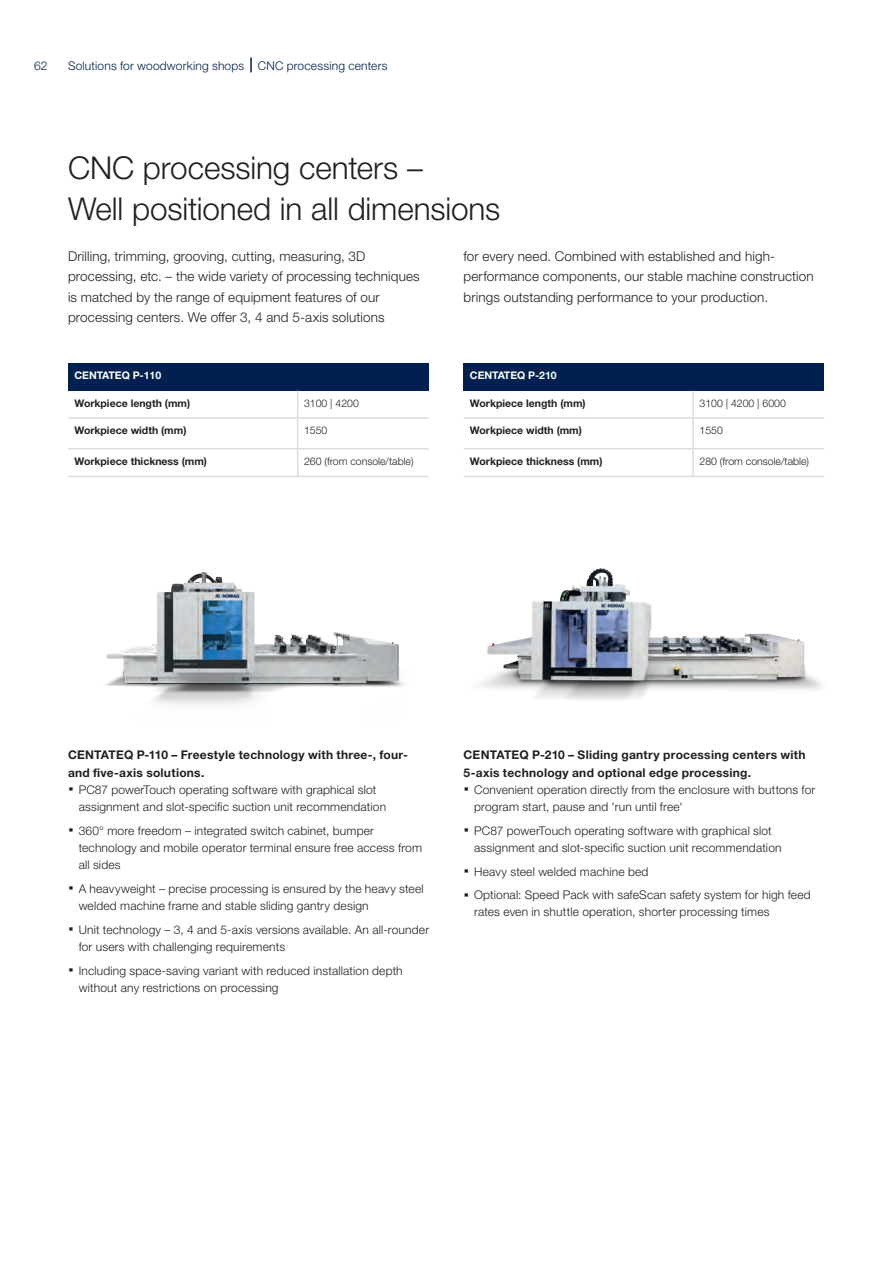
<style>
.page{position:relative;width:893px;height:1263px;background:#fff}
.page>*{position:absolute;margin:0;border:0;box-sizing:border-box;transform-origin:0 0}
.t1{font:300 31.5px/40.8px "Helvetica Neue LTW1 G";letter-spacing:-.005em;color:#231f20}
.t2{font:300 13.5px/20.4px "Helvetica Neue LTW1 G";letter-spacing:.01em;color:#231f20}
.t3{font:300 12px/17.2px "Helvetica Neue LTW1 G";letter-spacing:.015em;color:#231f20}
.t4{font:700 12px "Helvetica Neue LTW1 G";letter-spacing:.02em;color:#231f20}
.t5{font:300 12px "Helvetica Neue LTW1 G";letter-spacing:.015em;color:#00214f}
.t6{font:700 10.5px "Helvetica Neue LTW1 G";color:#231f20}
.t7{font:300 10.5px "Helvetica Neue LTW1 G";color:#231f20}
.t8{font:700 10.5px "Helvetica Neue LTW1 G";color:#fff}
.s1{font-weight:700;font-size:21px}
</style>
<div class="page">
<img style="left:105px;top:571px;width:299px;height:134px">
<img style="left:480px;top:568px;width:342px;height:132px">
<div style="left:68px;top:363px;width:361px;height:28px;background:#00214f"></div>
<hr style="left:68px;top:417px;width:230px;height:2px;background:#dcdddf">
<hr style="left:298px;top:417px;width:131px;height:2px;background:#dcdddf">
<hr style="left:68px;top:448px;width:230px;height:2px;background:#dcdddf">
<hr style="left:68px;top:476px;width:230px;height:1px;background:#dcdddf">
<svg style="left:297px;top:391px;width:1px;height:85px"></svg>
<hr style="left:298px;top:448px;width:131px;height:2px;background:#dcdddf">
<hr style="left:298px;top:476px;width:131px;height:1px;background:#dcdddf">
<svg style="left:250px;top:58px;width:2px;height:14px"></svg>
<div style="left:463px;top:363px;width:361px;height:28px;background:#00214f"></div>
<hr style="left:692px;top:391px;width:2px;height:26px;background:#dcdddf">
<hr style="left:463px;top:417px;width:230px;height:2px;background:#dcdddf">
<hr style="left:692px;top:419px;width:2px;height:29px;background:#dcdddf">
<hr style="left:693px;top:417px;width:131px;height:2px;background:#dcdddf">
<hr style="left:463px;top:448px;width:230px;height:2px;background:#dcdddf">
<hr style="left:463px;top:476px;width:230px;height:1px;background:#dcdddf">
<hr style="left:692px;top:450px;width:2px;height:26px;background:#dcdddf">
<hr style="left:693px;top:448px;width:131px;height:2px;background:#dcdddf">
<hr style="left:693px;top:476px;width:131px;height:1px;background:#dcdddf">
<p class="t5" style="left:34px;top:58px;width:15px">62</p>
<p class="t5" style="left:68px;top:58px;width:321px">Solutions for woodworking shops CNC processing centers</p>
<h1 class="t1" style="left:68px;top:148px;width:434px">CNC processing centers –<br>Well positioned in all dimensions</h1>
<p class="t2" style="left:68px;top:246px;width:353px">Drilling, trimming, grooving, cutting, measuring, 3D processing, etc. – the wide variety of processing techniques is matched by the range of equipment features of our processing centers. We offer 3, 4 and 5-axis solutions</p>
<p class="t2" style="left:463px;top:246px;width:352px">for every need. Combined with established and high&shy;performance components, our stable machine construction brings outstanding performance to your production.</p>
<p class="t8" style="left:74px;top:369px;width:88px">CENTATEQ P-110</p>
<p class="t6" style="left:74px;top:396px;width:117px">Workpiece length (mm)</p>
<p class="t7" style="left:304px;top:396px;width:56px">3100 | 4200</p>
<p class="t6" style="left:74px;top:424px;width:114px">Workpiece width (mm)</p>
<p class="t7" style="left:304px;top:424px;width:25px">1550</p>
<p class="t6" style="left:74px;top:455px;width:134px">Workpiece thickness (mm)</p>
<p class="t7" style="left:304px;top:455px;width:111px">260 (from console/table)</p>
<p class="t8" style="left:470px;top:369px;width:88px">CENTATEQ P-210</p>
<p class="t6" style="left:470px;top:396px;width:117px">Workpiece length (mm)</p>
<p class="t7" style="left:699px;top:396px;width:88px">3100 | 4200 | 6000</p>
<p class="t6" style="left:470px;top:424px;width:114px">Workpiece width (mm)</p>
<p class="t7" style="left:699px;top:424px;width:25px">1550</p>
<p class="t6" style="left:470px;top:455px;width:134px">Workpiece thickness (mm)</p>
<p class="t7" style="left:699px;top:455px;width:111px">280 (from console/table)</p>
<p class="t4" style="left:68px;top:748px;width:342px">CENTATEQ P-110 – Freestyle technology with three-, four-</p>
<p class="t4" style="left:68px;top:765px;width:138px">and five-axis solutions.</p>
<p class="t3" style="left:68px;top:781px;width:310px"><span class="s1">·</span> PC87 powerTouch operating software with graphical slot</p>
<p class="t3" style="left:79px;top:798px;width:309px">assignment and slot-specific suction unit recommendation</p>
<p class="t3" style="left:79px;top:822px;width:345px;text-indent:-11px"><span class="s1">·</span> 360° more freedom – integrated switch cabinet, bumper technology and mobile operator terminal ensure free access from all sides</p>
<p class="t3" style="left:79px;top:880px;width:347px;text-indent:-11px"><span class="s1">·</span> A heavyweight – precise processing is ensured by the heavy steel welded machine frame and stable sliding gantry design</p>
<p class="t3" style="left:79px;top:921px;width:352px;text-indent:-11px"><span class="s1">·</span> Unit technology – 3, 4 and 5-axis versions available. An all-rounder for users with challenging requirements</p>
<p class="t3" style="left:79px;top:962px;width:326px;text-indent:-11px"><span class="s1">·</span> Including space-saving variant with reduced installation depth without any restrictions on processing</p>
<p class="t4" style="left:463px;top:748px;width:344px">CENTATEQ P-210 – Sliding gantry processing centers with</p>
<p class="t4" style="left:463px;top:765px;width:289px">5-axis technology and optional edge processing.</p>
<p class="t3" style="left:463px;top:781px;width:353px"><span class="s1">·</span> Convenient operation directly from the enclosure with buttons for</p>
<p class="t3" style="left:474px;top:798px;width:210px">program start, pause and 'run until free'</p>
<p class="t3" style="left:474px;top:822px;width:309px;text-indent:-11px"><span class="s1">·</span> PC87 powerTouch operating software with graphical slot assignment and slot-specific suction unit recommendation</p>
<p class="t3" style="left:463px;top:859px;width:349px;line-height:23.7px"><span class="s1">·</span> Heavy steel welded machine bed<br><span class="s1">·</span> Optional: Speed Pack with safeScan safety system for high feed</p>
<p class="t3" style="left:474px;top:903px;width:297px">rates even in shuttle operation, shorter processing times</p>
</div>
